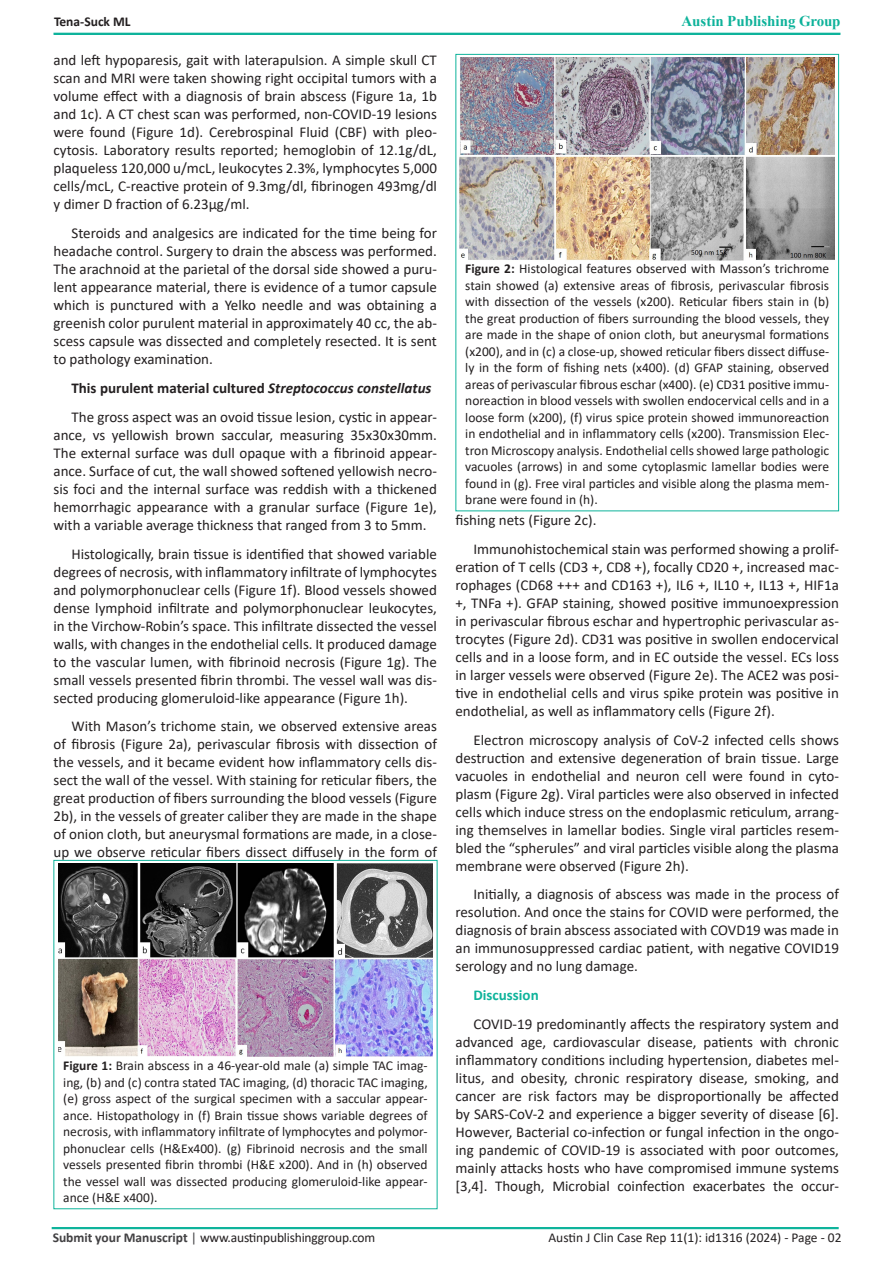
<style>
.page{position:relative;width:893px;height:1263px;background:#fff}
.page>*{position:absolute;margin:0;border:0;box-sizing:border-box;transform-origin:0 0}
.t1{font:15px/18px "Calibri";color:#231f20;text-align:justify}
.t2{font:700 15px "Calibri";color:#231f20}
.t3{font:700 15px "Times New Roman";color:#0eb29a}
.t4{font:700 15px "Calibri";color:#0eb39b}
.t5{font:13.5px/16.5px "Calibri";color:#231f20;text-align:justify}
.t6{font:700 13.5px "Calibri";color:#231f20}
.s1{color:#0eb39b}
.s2{font-style:italic}
.s3{font-weight:700}
.s4{font-weight:700;color:#414042}
.s5{color:#414042}
</style>
<div class="page">
<div style="left:53px;top:33px;width:787px;height:2px;border:2px solid #0eb39b"></div>
<div style="left:52px;top:1227px;width:787px;height:2px;border:2px solid #0eb39b"></div>
<img style="left:58px;top:864px;width:375px;height:193px">
<img style="left:460px;top:58px;width:374px;height:203px">
<p class="t6" style="left:54px;top:12px;width:78px">Tena-Suck ML</p>
<p class="t3" style="left:681px;top:10px;width:161px"><span class="s1">A</span>ustin Publishing Group</p>
<p class="t1" style="left:53px;top:51px;width:385px">and left hypoparesis, gait with laterapulsion. A simple skull CT scan and MRI were taken showing right occipital tumors with a volume effect with a diagnosis of brain abscess (Figure 1a, 1b and 1c). A CT chest scan was performed, non-COVID-19 lesions were found (Figure 1d). Cerebrospinal Fluid (CBF) with pleo&shy;cytosis. Laboratory results reported; hemoglobin of 12.1g/dL, plaqueless 120,000 u/mcL, leukocytes 2.3%, lymphocytes 5,000 cells/mcL, C-reactive protein of 9.3mg/dl, fibrinogen 493mg/dl y dimer D fraction of 6.23μg/ml.</p>
<p class="t1" style="left:53px;top:224px;width:385px;text-indent:18px">Steroids and analgesics are indicated for the time being for headache control. Surgery to drain the abscess was performed.<br>The arachnoid at the parietal of the dorsal side showed a puru&shy;lent appearance material, there is evidence of a tumor capsule which is punctured with a Yelko needle and was obtaining a greenish color purulent material in approximately 40 cc, the ab&shy;scess capsule was dissected and completely resected. It is sent to pathology examination.</p>
<p class="t2" style="left:71px;top:377px;width:362px">This purulent material cultured <span class="s2">Streptococcus constellatus</span></p>
<p class="t1" style="left:53px;top:407px;width:385px;text-indent:18px">The gross aspect was an ovoid tissue lesion, cystic in appear&shy;ance, vs yellowish brown saccular, measuring 35x30x30mm.<br>The external surface was dull opaque with a fibrinoid appear&shy;ance. Surface of cut, the wall showed softened yellowish necro&shy;sis foci and the internal surface was reddish with a thickened hemorrhagic appearance with a granular surface (Figure 1e), with a variable average thickness that ranged from 3 to 5mm.</p>
<p class="t1" style="left:53px;top:544px;width:385px;text-indent:18px">Histologically, brain tissue is identified that showed variable degrees of necrosis, with inflammatory infiltrate of lymphocytes and polymorphonuclear cells (Figure 1f). Blood vessels showed dense lymphoid infiltrate and polymorphonuclear leukocytes, in the Virchow-Robin’s space. This infiltrate dissected the vessel walls, with changes in the endothelial cells. It produced damage to the vascular lumen, with fibrinoid necrosis (Figure 1g). The small vessels presented fibrin thrombi. The vessel wall was dis&shy;sected producing glomeruloid-like appearance (Figure 1h).</p>
<p class="t1" style="left:53px;top:717px;width:385px;text-indent:18px">With Mason’s trichome stain, we observed extensive areas of fibrosis (Figure 2a), perivascular fibrosis with dissection of the vessels, and it became evident how inflammatory cells dis&shy;sect the wall of the vessel. With staining for reticular fibers, the great production of fibers surrounding the blood vessels (Figure 2b), in the vessels of greater caliber they are made in the shape of onion cloth, but aneurysmal formations are made, in a close&shy;up we observe reticular fibers dissect diffusely in the form of</p>
<p class="t5" style="left:465px;top:260px;width:365px"><span class="s3">Figure 2:</span> Histological features observed with Masson’s trichrome stain showed (a) extensive areas of fibrosis, perivascular fibrosis with dissection of the vessels (x200). Reticular fibers stain in (b) the great production of fibers surrounding the blood vessels, they are made in the shape of onion cloth, but aneurysmal formations (x200), and in (c) a close-up, showed reticular fibers dissect diffuse&shy;ly in the form of fishing nets (x400). (d) GFAP staining, observed areas of perivascular fibrous eschar (x400). (e) CD31 positive immu&shy;noreaction in blood vessels with swollen endocervical cells and in a loose form (x200), (f) virus spice protein showed immunoreaction in endothelial and in inflammatory cells (x200). Transmission Elec&shy;tron Microscopy analysis. Endothelial cells showed large pathologic vacuoles (arrows) in and some cytoplasmic lamellar bodies were found in (g). Free viral particles and visible along the plasma mem&shy;brane were found in (h).</p>
<p class="t1" style="left:455px;top:510px;width:142px">fishing nets (Figure 2c).</p>
<p class="t1" style="left:455px;top:539px;width:385px;text-indent:18px">Immunohistochemical stain was performed showing a prolif&shy;eration of T cells (CD3 +, CD8 +), focally CD20 +, increased mac&shy;rophages (CD68 +++ and CD163 +), IL6 +, IL10 +, IL13 +, HIF1a +, TNFa +). GFAP staining, showed positive immunoexpression in perivascular fibrous eschar and hypertrophic perivascular as&shy;trocytes (Figure 2d). CD31 was positive in swollen endocervical cells and in a loose form, and in EC outside the vessel. ECs loss in larger vessels were observed (Figure 2e). The ACE2 was posi&shy;tive in endothelial cells and virus spike protein was positive in endothelial, as well as inflammatory cells (Figure 2f).</p>
<p class="t1" style="left:455px;top:730px;width:385px;text-indent:18px">Electron microscopy analysis of CoV-2 infected cells shows destruction and extensive degeneration of brain tissue. Large vacuoles in endothelial and neuron cell were found in cyto&shy;plasm (Figure 2g). Viral particles were also observed in infected cells which induce stress on the endoplasmic reticulum, arrang&shy;ing themselves in lamellar bodies. Single viral particles resem&shy;bled the “spherules” and viral particles visible along the plasma membrane were observed (Figure 2h).</p>
<p class="t1" style="left:455px;top:885px;width:385px;text-indent:18px">Initially, a diagnosis of abscess was made in the process of resolution. And once the stains for COVID were performed, the diagnosis of brain abscess associated with COVD19 was made in an immunosuppressed cardiac patient, with negative COVID19 serology and no lung damage.</p>
<p class="t4" style="left:473px;top:984px;width:67px">Discussion</p>
<p class="t1" style="left:455px;top:1014px;width:385px;text-indent:18px">COVID-19 predominantly affects the respiratory system and advanced age, cardiovascular disease, patients with chronic inflammatory conditions including hypertension, diabetes mel&shy;litus, and obesity, chronic respiratory disease, smoking, and cancer are risk factors may be disproportionally be affected by SARS-CoV-2 and experience a bigger severity of disease [6].<br>However, Bacterial co-infection or fungal infection in the ongo&shy;ing pandemic of COVID-19 is associated with poor outcomes, mainly attacks hosts who have compromised immune systems [3,4]. Though, Microbial coinfection exacerbates the occur-</p>
<p class="t5" style="left:63px;top:1057px;width:366px"><span class="s3">Figure 1:</span> Brain abscess in a 46-year-old male (a) simple TAC imag&shy;ing, (b) and (c) contra stated TAC imaging, (d) thoracic TAC imaging, (e) gross aspect of the surgical specimen with a saccular appear&shy;ance. Histopathology in (f) Brain tissue shows variable degrees of necrosis, with inflammatory infiltrate of lymphocytes and polymor&shy;phonuclear cells (H&amp;Ex400). (g) Fibrinoid necrosis and the small vessels presented fibrin thrombi (H&amp;E x200). And in (h) observed the vessel wall was dissected producing glomeruloid-like appear&shy;ance (H&amp;E x400).</p>
<p class="t5" style="left:53px;top:1228px;width:324px"><span class="s4">Submit your Manuscript</span> <span class="s5">|</span> www.austinpublishinggroup.com</p>
<p class="t5" style="left:548px;top:1229px;width:295px">Austin J Clin Case Rep 11(1): id1316 (2024) - Page - 02</p>
</div>
